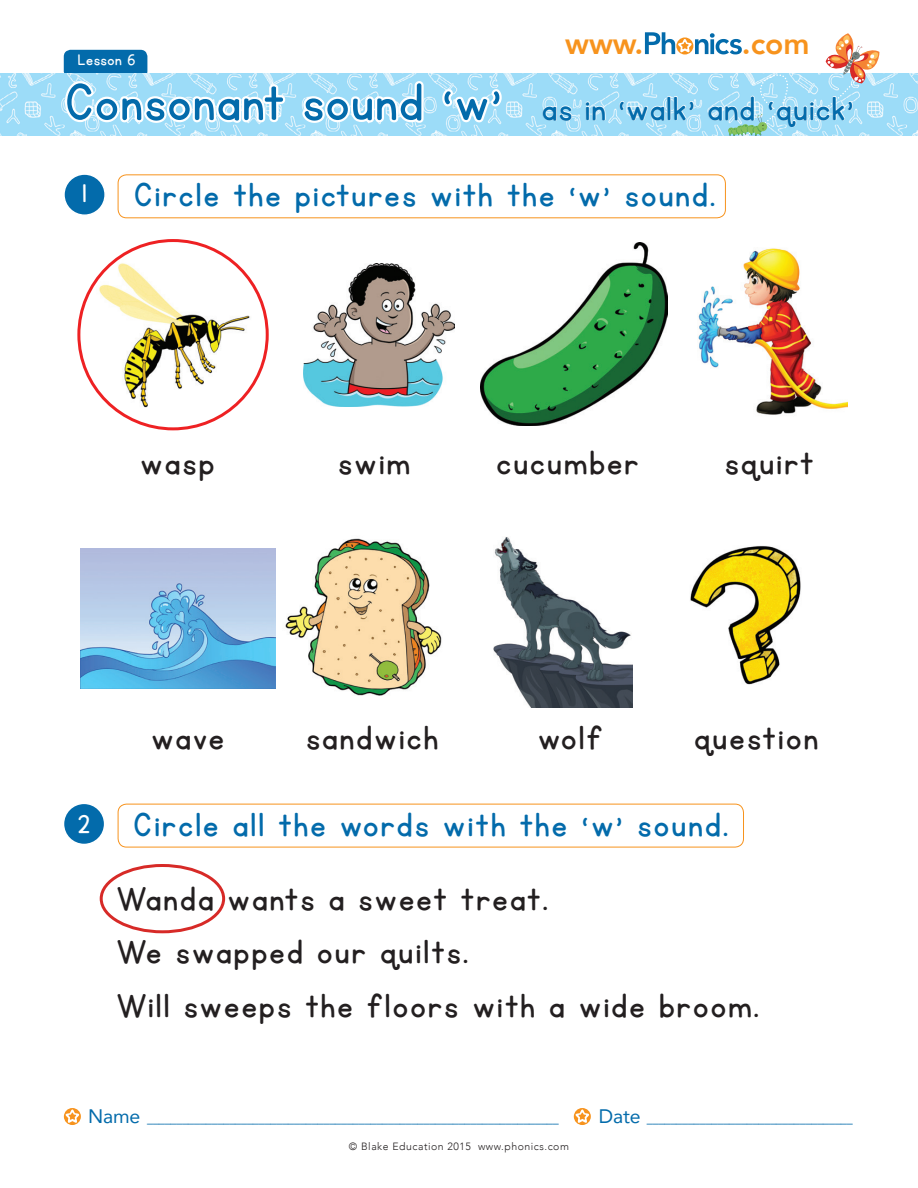
<style>
.page{position:relative;width:918px;height:1188px;background:#fff}
.page>*{position:absolute;margin:0;border:0;box-sizing:border-box;transform-origin:0 0}
.Text_Body{font:39px "KG Primary Penmanship 2";letter-spacing:.02em;color:#231f20}
.Text_Heading{font:39px "KG Primary Penmanship 2";letter-spacing:.02em;color:#036bab}
.Text_Body_Centered{font:39px "KG Primary Penmanship 2";letter-spacing:.02em;color:#231f20}
.Text_Heading-2{font:39px "KG Primary Penmanship 2";letter-spacing:-.01em;color:#036bab}
.t1{font:800 30px "Avenir";color:#f7931d}
.Text_Numbers{font:30px "KG Primary Penmanship 2";color:#fff}
.t2{font:18px "KG Primary Penmanship 2";letter-spacing:-.01em;color:#fff}
.t3{font:12px "Avenir";color:#036bab}
.t4{font:300 10.5px "Avenir";letter-spacing:.05em;color:#231f20}
.s1{font-size:60px}
.s2{font-size:19.5px}
</style>
<div class="page">
<div style="left:64px;top:50px;width:83px;height:28px;background:#036bab;border-radius:7px"></div>
<div style="left:64px;top:1108px;width:17px;height:17px;background:#f7931d;border-radius:50%"></div>
<svg style="left:65px;top:1109px;width:15px;height:14px"></svg>
<div style="left:574px;top:1108px;width:17px;height:17px;background:#f7931d;border-radius:50%"></div>
<svg style="left:575px;top:1109px;width:15px;height:14px"></svg>
<img style="left:0;top:73px;width:918px;height:63px">
<div style="left:64px;top:803px;width:41px;height:41px;background:#036bab;border-radius:50%"></div>
<div style="left:63px;top:803px;width:42px;height:42px;border:2px solid #fff;border-radius:50%"></div>
<div style="left:64px;top:174px;width:41px;height:41px;background:#036bab;border-radius:50%"></div>
<div style="left:63px;top:173px;width:43px;height:43px;border:2px solid #fff;border-radius:50%"></div>
<div style="left:118px;top:174px;width:608px;height:44px;border:1px solid #f7931d;border-radius:9px"></div>
<div style="left:118px;top:804px;width:626px;height:43px;border:1px solid #f7931d;border-radius:9px"></div>
<div style="left:100px;top:864px;width:125px;height:69px;border:3px solid #d72a27;border-radius:50%"></div>
<img style="left:96px;top:256px;width:156px;height:156px">
<img style="left:304px;top:264px;width:151px;height:142px">
<img style="left:481px;top:242px;width:187px;height:184px">
<img style="left:698px;top:248px;width:150px;height:167px">
<img style="left:81px;top:549px;width:194px;height:140px">
<img style="left:285px;top:538px;width:157px;height:158px">
<img style="left:493px;top:537px;width:139px;height:171px">
<img style="left:690px;top:546px;width:111px;height:139px">
<svg style="left:62px;top:78px;width:227px;height:49px"></svg>
<svg style="left:298px;top:73px;width:129px;height:54px"></svg>
<svg style="left:439px;top:85px;width:66px;height:41px"></svg>
<svg style="left:542px;top:105px;width:30px;height:16px"></svg>
<svg style="left:585px;top:101px;width:21px;height:20px"></svg>
<svg style="left:619px;top:32px;width:261px;height:104px"></svg>
<h3 class="t2" style="left:78px;top:51px;width:59px">Lesson 6</h3>
<h2 class="t1" style="left:565px;top:21px;width:80px">www.</h2>
<h2 class="t1" style="left:742px;top:21px;width:69px">.com</h2>
<h1 class="Text_Heading-2" style="left:64px;top:89px;width:793px"><span class="s1">Consonant sound ‘w’</span> as in ‘walk’ and ‘quick’</h1>
<p class="Text_Numbers" style="left:82px;top:179px;width:7px">1</p>
<p class="Text_Heading" style="left:133px;top:175px;width:584px">Circle the pictures with the ‘w’ sound.</p>
<p class="Text_Body_Centered" style="left:140px;top:444px;width:77px">wasp</p>
<p class="Text_Body_Centered" style="left:337px;top:444px;width:75px">swim</p>
<p class="Text_Body_Centered" style="left:496px;top:444px;width:145px">cucumber</p>
<p class="Text_Body_Centered" style="left:724px;top:444px;width:92px">squirt</p>
<p class="Text_Numbers" style="left:77px;top:810px;width:14px">2</p>
<p class="Text_Body_Centered" style="left:151px;top:719px;width:76px">wave</p>
<p class="Text_Body_Centered" style="left:305px;top:719px;width:135px">sandwich</p>
<p class="Text_Body_Centered" style="left:538px;top:719px;width:67px">wolf</p>
<p class="Text_Body_Centered" style="left:694px;top:719px;width:127px">question</p>
<p class="Text_Heading" style="left:133px;top:805px;width:598px">Circle all the words with the ‘w’ sound.</p>
<p class="Text_Body" style="left:116px;top:880px;width:434px">Wanda wants a sweet treat.</p>
<p class="Text_Body" style="left:116px;top:933px;width:354px">We swapped our quilts.</p>
<p class="Text_Body" style="left:116px;top:987px;width:645px">Will sweeps the floors with a wide broom.</p>
<p class="t3" style="left:88px;top:1109px;width:472px"><span class="s2">Name</span> ______________________________________________________________________</p>
<p class="t3" style="left:599px;top:1109px;width:256px"><span class="s2">Date</span> ___________________________________</p>
<p class="t4" style="left:349px;top:1140px;width:222px">© Blake Education 2015 www.phonics.com</p>
</div>
